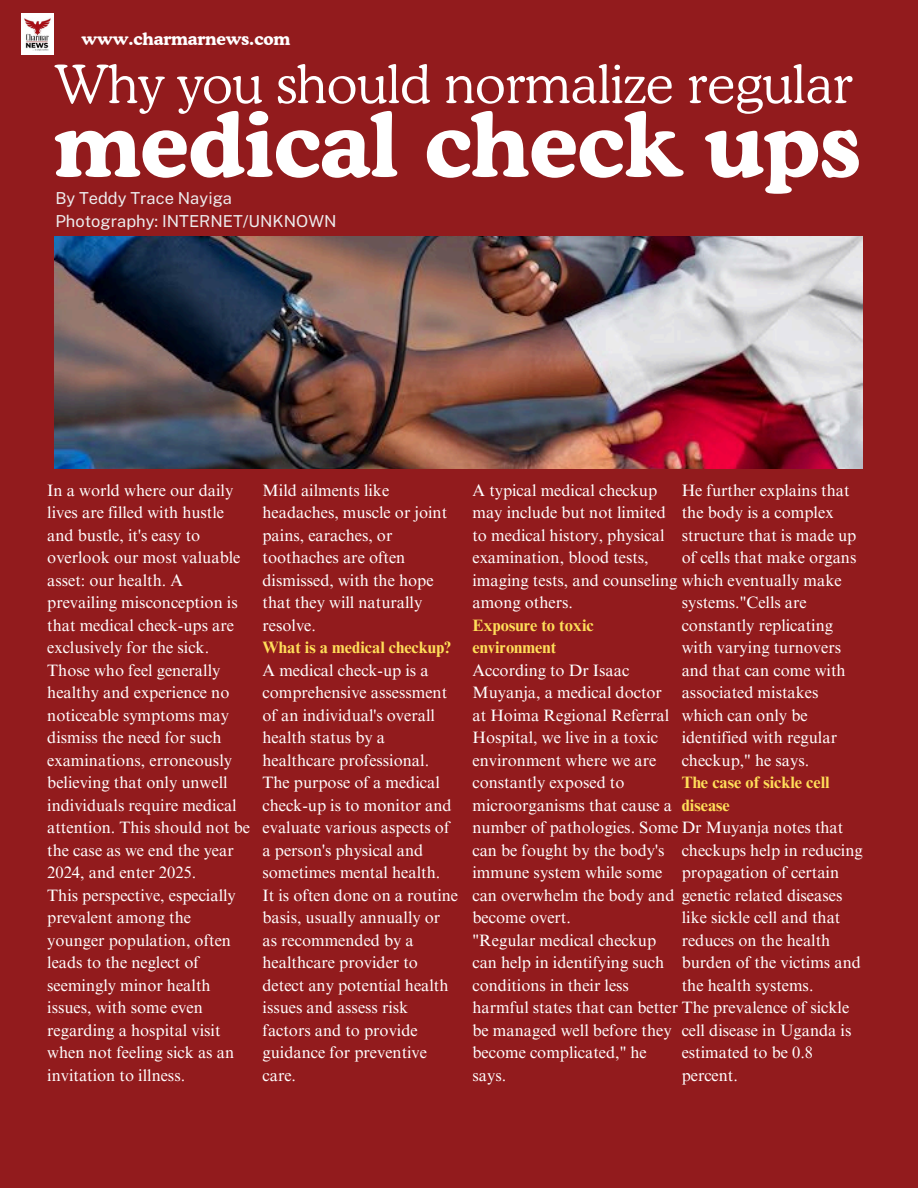
<style>
.page{position:relative;width:918px;height:1188px;background:#921b1d}
.page>*{position:absolute;margin:0;border:0;box-sizing:border-box;transform-origin:0 0}
.t1{font:700 88.5px "Cooper BT";color:#fff}
.t2{font:300 52.5px "Cooper BT";color:#fff}
.t3{font:700 17.25px "Cooper BT";color:#fff}
.t4{font:16.5px/22.5px "Times NRMT Pro";color:#fff}
.t5{font:700 16.5px/22.5px "Times NRMT Pro";color:#ffde59}
.t6{font:16.5px "Public Sans";color:#edeced}
</style>
<div class="page">
<img style="left:54px;top:236px;width:809px;height:232px">
<img style="left:21px;top:14px;width:33px;height:40px">
<p class="t3" style="left:81px;top:28px;width:210px">www.charmarnews.com</p>
<h3 class="t2" style="left:54px;top:52px;width:800px">Why you should normalize regular</h3>
<p class="t1" style="left:54px;top:90px;width:808px">medical check ups</p>
<h2 class="t6" style="left:55px;top:189px;width:178px">By Teddy Trace Nayiga</h2>
<h1 class="t6" style="left:55px;top:211px;width:283px">Photography: INTERNET/UNKNOWN</h1>
<p class="t4" style="left:47px;top:481px;width:195px">In a world where our daily lives are filled with hustle and bustle, it's easy to overlook our most valuable asset: our health. A prevailing misconception is that medical check-ups are exclusively for the sick.</p>
<p class="t4" style="left:47px;top:661px;width:204px">Those who feel generally healthy and experience no noticeable symptoms may dismiss the need for such examinations, erroneously believing that only unwell individuals require medical attention. This should not be the case as we end the year<br>2024, and enter 2025.</p>
<p class="t4" style="left:47px;top:886px;width:190px">This perspective, especially prevalent among the younger population, often leads to the neglect of seemingly minor health issues, with some even regarding a hospital visit when not feeling sick as an invitation to illness.</p>
<p class="t4" style="left:263px;top:481px;width:186px">Mild ailments like headaches, muscle or joint pains, earaches, or toothaches are often dismissed, with the hope that they will naturally resolve.</p>
<p class="t5" style="left:263px;top:638px;width:190px">What is a medical checkup?</p>
<p class="t4" style="left:263px;top:661px;width:191px">A medical check-up is a comprehensive assessment of an individual's overall health status by a healthcare professional.<br>The purpose of a medical check-up is to monitor and evaluate various aspects of a person's physical and sometimes mental health.</p>
<p class="t4" style="left:263px;top:886px;width:197px">It is often done on a routine basis, usually annually or as recommended by a healthcare provider to detect any potential health issues and assess risk factors and to provide guidance for preventive care.</p>
<p class="t4" style="left:472px;top:481px;width:371px">A typical medical checkup<br>may include but not limited<br>to medical history, physical<br>examination, blood tests,<br>imaging tests, and counseling which eventually make among others.</p>
<p class="t5" style="left:472px;top:616px;width:123px">Exposure to toxic environment</p>
<p class="t4" style="left:472px;top:661px;width:372px">According to Dr Isaac<br>Muyanja, a medical doctor<br>at Hoima Regional Referral<br>Hospital, we live in a toxic<br>environment where we are<br>constantly exposed to<br>microorganisms that cause a<br>number of pathologies. Some Dr Muyanja notes that can be fought by the body's<br>immune system while some<br>can overwhelm the body and genetic related diseases become overt.</p>
<p class="t4" style="left:472px;top:931px;width:378px">"Regular medical checkup<br>can help in identifying such<br>conditions in their less<br>harmful states that can better The prevalence of sickle be managed well before they<br>become complicated," he<br>says.</p>
<p class="t4" style="left:682px;top:481px;width:176px">He further explains that the body is a complex structure that is made up of cells that make organs</p>
<p class="t4" style="left:682px;top:593px;width:165px">systems."Cells are constantly replicating with varying turnovers and that can come with associated mistakes which can only be identified with regular checkup," he says.</p>
<p class="t5" style="left:682px;top:773px;width:149px">The case of sickle cell disease</p>
<p class="t4" style="left:682px;top:841px;width:183px">checkups help in reducing propagation of certain</p>
<p class="t4" style="left:682px;top:908px;width:181px">like sickle cell and that reduces on the health burden of the victims and the health systems.</p>
<p class="t4" style="left:682px;top:1021px;width:171px">cell disease in Uganda is estimated to be 0.8 percent.</p>
</div>
